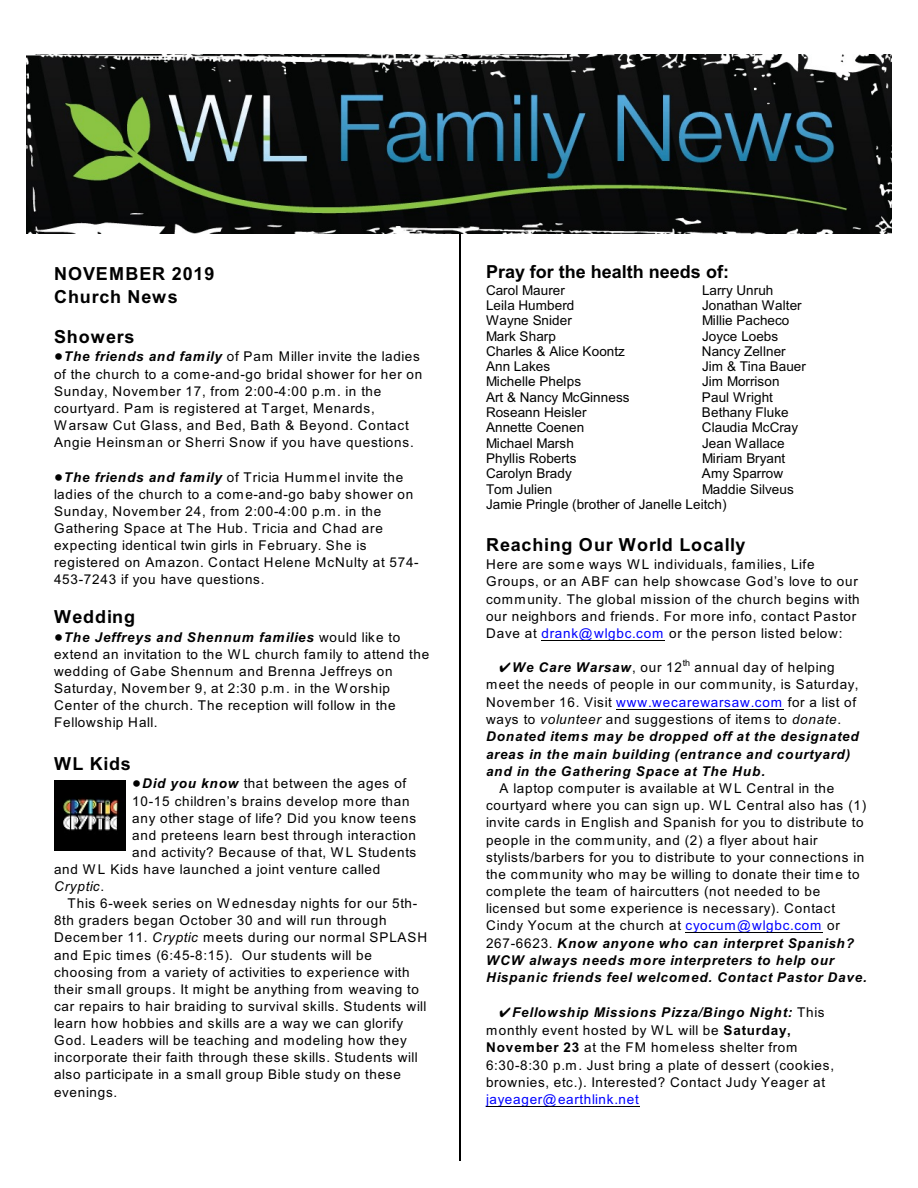
<style>
.page{position:relative;width:918px;height:1188px;background:#fff}
.page>*{position:absolute;margin:0;border:0;box-sizing:border-box;transform-origin:0 0}
.t1{font:700 18px/23.1px "Arial";letter-spacing:.045em;color:#000}
.t2{font:700 18px "Arial";color:#000}
.t3{font:13.5px/17.1px "Arial";letter-spacing:.055em;color:#000}
.t4{font:13.5px/15.3px "Arial";letter-spacing:.005em;color:#000}
.t5{font:italic 700 13.5px/17.4px "Arial";letter-spacing:.06em;color:#000}
.t6{font:13.5px "Arial";letter-spacing:.06em;color:#00f}
.t7{font:italic 13.5px "Arial";letter-spacing:.05em;color:#000}
.t8{font:9px "Arial";color:#000}
.s1{font-weight:700;font-style:italic}
.s2{font-style:normal}
.s3{font-style:italic}
.s4{color:#00f}
.s5{font-weight:400;font-style:normal}
.s6{font-weight:400;font-style:normal;color:#00f}
.s7{font-weight:400}
.s8{font-weight:700}
</style>
<div class="page">
<hr style="left:541px;top:640px;width:124px;height:1px;background:#000">
<hr style="left:616px;top:709px;width:168px;height:1px;background:#000">
<hr style="left:686px;top:932px;width:137px;height:1px;background:#000">
<hr style="left:486px;top:1106px;width:153px;height:1px;background:#000">
<hr style="left:459px;top:218px;width:1px;height:943px;background:#000">
<img style="left:27px;top:54px;width:864px;height:180px">
<img style="left:54px;top:780px;width:72px;height:71px">
<h1 class="t1" style="left:54px;top:264px;width:162px">NOVEMBER 2019<br>Church News</h1>
<h1 class="t1" style="left:54px;top:327px;width:82px">Showers</h1>
<p class="t3" style="left:54px;top:349px;width:370px;text-indent:10px"><span class="s1">The friends and family</span> of Pam Miller invite the ladies of the church to a come-and-go bridal shower for her on Sunday, November 17, from 2:00-4:00 p.m. in the courtyard. Pam is registered at Target, Menards, Warsaw Cut Glass, and Bed, Bath &amp; Beyond. Contact Angie Heinsman or Sherri Snow if you have questions.</p>
<p class="t3" style="left:54px;top:469px;width:366px;text-indent:10px"><span class="s1">The friends and family</span> of Tricia Hummel invite the ladies of the church to a come-and-go baby shower on Sunday, November 24, from 2:00-4:00 p.m. in the Gathering Space at The Hub. Tricia and Chad are expecting identical twin girls in February. She is registered on Amazon. Contact Helene McNulty at 574- 453-7243 if you have questions.</p>
<h1 class="t1" style="left:54px;top:607px;width:83px">Wedding</h1>
<p class="t3" style="left:54px;top:630px;width:377px;text-indent:10px"><span class="s1">The Jeffreys and Shennum families</span> would like to extend an invitation to the WL church family to attend the wedding of Gabe Shennum and Brenna Jeffreys on Saturday, November 9, at 2:30 p.m. in the Worship Center of the church. The reception will follow in the Fellowship Hall.</p>
<h1 class="t1" style="left:54px;top:754px;width:78px">WL Kids</h1>
<p class="t3" style="left:142px;top:776px;width:266px"><span class="s1">Did you know</span> that between the ages of</p>
<p class="t3" style="left:132px;top:793px;width:279px">10-15 children’s brains develop more than</p>
<p class="t3" style="left:132px;top:811px;width:285px">any other stage of life? Did you know teens</p>
<p class="t3" style="left:132px;top:828px;width:285px">and preteens learn best through interaction</p>
<p class="t3" style="left:132px;top:845px;width:286px">and activity? Because of that, WL Students</p>
<p class="t3" style="left:54px;top:862px;width:328px">and WL Kids have launched a joint venture called</p>
<p class="t7" style="left:54px;top:881px;width:52px">Cryptic<span class="s2">.</span></p>
<p class="t3" style="left:68px;top:896px;width:351px">This 6-week series on Wednesday nights for our 5th-</p>
<p class="t3" style="left:54px;top:913px;width:334px">8th graders began October 30 and will run through</p>
<p class="t3" style="left:54px;top:930px;width:375px">December 11. <span class="s3">Cryptic</span> meets during our normal SPLASH</p>
<p class="t3" style="left:54px;top:948px;width:319px">and Epic times (6:45-8:15). Our students will be</p>
<p class="t3" style="left:54px;top:965px;width:357px">choosing from a variety of activities to experience with</p>
<p class="t3" style="left:54px;top:982px;width:366px">their small groups. It might be anything from weaving to</p>
<p class="t3" style="left:54px;top:999px;width:374px">car repairs to hair braiding to survival skills. Students will</p>
<p class="t3" style="left:54px;top:1016px;width:351px">learn how hobbies and skills are a way we can glorify</p>
<p class="t3" style="left:54px;top:1033px;width:354px">God. Leaders will be teaching and modeling how they</p>
<p class="t3" style="left:54px;top:1050px;width:365px">incorporate their faith through these skills. Students will</p>
<p class="t3" style="left:54px;top:1067px;width:349px">also participate in a small group Bible study on these</p>
<p class="t3" style="left:54px;top:1085px;width:65px">evenings.</p>
<h1 class="t2" style="left:486px;top:265px;width:245px">Pray for the health needs of:</h1>
<p class="t4" style="left:486px;top:284px;width:80px">Carol Maurer</p>
<p class="t4" style="left:702px;top:284px;width:73px">Larry Unruh</p>
<p class="t4" style="left:486px;top:299px;width:90px">Leila Humberd</p>
<p class="t4" style="left:702px;top:299px;width:101px">Jonathan Walter</p>
<p class="t4" style="left:486px;top:314px;width:87px">Wayne Snider</p>
<p class="t4" style="left:702px;top:314px;width:89px">Millie Pacheco</p>
<p class="t4" style="left:486px;top:329px;width:71px">Mark Sharp</p>
<p class="t4" style="left:702px;top:329px;width:78px">Joyce Loebs</p>
<p class="t4" style="left:486px;top:345px;width:140px">Charles &amp; Alice Koontz</p>
<p class="t4" style="left:702px;top:345px;width:85px">Nancy Zellner</p>
<p class="t4" style="left:486px;top:360px;width:66px">Ann Lakes</p>
<p class="t4" style="left:702px;top:360px;width:106px">Jim &amp; Tina Bauer</p>
<p class="t4" style="left:486px;top:375px;width:97px">Michelle Phelps</p>
<p class="t4" style="left:702px;top:375px;width:79px">Jim Morrison</p>
<p class="t4" style="left:486px;top:391px;width:145px">Art &amp; Nancy McGinness</p>
<p class="t4" style="left:702px;top:391px;width:72px">Paul Wright</p>
<p class="t4" style="left:486px;top:406px;width:102px">Roseann Heisler</p>
<p class="t4" style="left:702px;top:406px;width:88px">Bethany Fluke</p>
<p class="t4" style="left:486px;top:421px;width:100px">Annette Coenen</p>
<p class="t4" style="left:702px;top:421px;width:98px">Claudia McCray</p>
<p class="t4" style="left:486px;top:437px;width:89px">Michael Marsh</p>
<p class="t4" style="left:702px;top:437px;width:84px">Jean Wallace</p>
<p class="t4" style="left:486px;top:452px;width:92px">Phyllis Roberts</p>
<p class="t4" style="left:702px;top:452px;width:85px">Miriam Bryant</p>
<p class="t4" style="left:486px;top:467px;width:87px">Carolyn Brady</p>
<p class="t4" style="left:702px;top:467px;width:83px">Amy Sparrow</p>
<p class="t4" style="left:486px;top:482px;width:68px">Tom Julien</p>
<p class="t4" style="left:486px;top:482px;width:309px;text-indent:216px">Maddie Silveus<br>Jamie Pringle (brother of Janelle Leitch)</p>
<h1 class="t1" style="left:486px;top:535px;width:261px">Reaching Our World Locally</h1>
<p class="t3" style="left:486px;top:557px;width:375px">Here are some ways W L individuals, families, Life Groups, or an ABF can help showcase God’s love to our community. The global mission of the church begins with our neighbors and friends. For more info, contact Pastor Dave at <span class="s4">drank@wlgbc.com</span> or the person listed below:</p>
<p class="t3" style="left:512px;top:660px;width:324px"><span class="s1">We Care Warsaw</span>, our 12 annual day of helping</p>
<p class="t8" style="left:683px;top:659px;width:9px">th</p>
<p class="t5" style="left:486px;top:677px;width:374px"><span class="s5">meet the needs of people in our community, is Saturday, November 16. Visit</span> <span class="s6">www.wecarewarsaw.com</span> <span class="s5">for a list of ways to</span> <span class="s7">volunteer</span> <span class="s5">and suggestions of items to</span> <span class="s7">donate</span><span class="s5">.<br></span>Donated items may be dropped off at the designated areas in the main building (entrance and courtyard) and in the Gathering Space at The Hub.</p>
<p class="t3" style="left:486px;top:781px;width:382px;text-indent:14px">A laptop computer is available at WL Central in the courtyard where you can sign up. WL Central also has (1) invite cards in English and Spanish for you to distribute to people in the community, and (2) a flyer about hair stylists/barbers for you to distribute to your connections in the community who may be willing to donate their time to complete the team of haircutters (not needed to be licensed but some experience is necessary). Contact Cindy Yocum at the church at <span class="s4">cyocum@wlgbc.com</span> or 267-6623. <span class="s1">Know anyone who can interpret Spanish?<br>WCW always needs more interpreters to help our Hispanic friends feel welcomed. Contact Pastor Dave.</span></p>
<p class="t3" style="left:486px;top:1005px;width:350px;text-indent:26px"><span class="s1">Fellowship Missions Pizza/Bingo Night:</span> This monthly event hosted by WL will be <span class="s8">Saturday, November 23</span> at the FM homeless shelter from 6:30-8:30 p.m. Just bring a plate of dessert (cookies, brownies, etc.). Interested? Contact Judy Yeager at</p>
<p class="t6" style="left:486px;top:1094px;width:155px">jayeager@earthlink.net</p>
</div>
